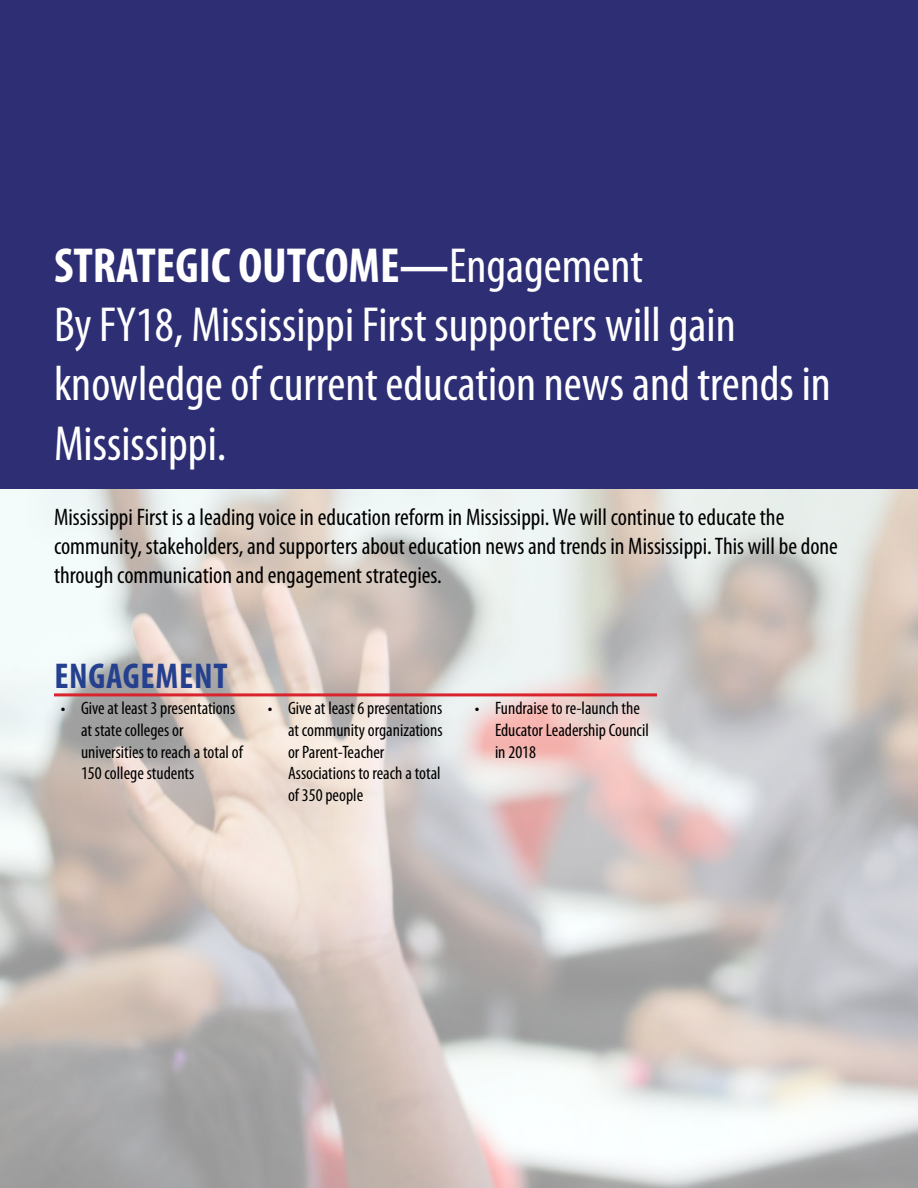
<style>
.page{position:relative;width:918px;height:1188px;background:#fff}
.page>*{position:absolute;margin:0;border:0;box-sizing:border-box;transform-origin:0 0}
.t1{font:condensed 49.5px/59.4px "Myriad Pro";color:#fff}
.t2{font:700 condensed 36px "Myriad Pro";letter-spacing:.02em;color:#25408f}
.t3{font:condensed 24px/28.8px "Myriad Pro";color:#000}
.t4{font:condensed 18px/21.6px "Myriad Pro";color:#000}
.s1{font-weight:700}
</style>
<div class="page">
<div style="left:0;top:0;width:918px;height:489px;background:#2d2e74"></div>
<hr style="left:54px;top:693px;width:603px;height:3px;background:#d9232d">
<h1 class="t1" style="left:54px;top:236px;width:778px"><span class="s1">STRATEGIC OUTCOME—</span>Engagement<br>By FY18, Mississippi First supporters will gain knowledge of current education news and trends in Mississippi.</h1>
<p class="t3" style="left:54px;top:503px;width:786px">Mississippi First is a leading voice in education reform in Mississippi. We will continue to educate the community, stakeholders, and supporters about education news and trends in Mississippi. This will be done through communication and engagement strategies.</p>
<h2 class="t2" style="left:54px;top:656px;width:175px">ENGAGEMENT</h2>
<p class="t4" style="left:81px;top:698px;width:163px;text-indent:-20px">• Give at least 3 presentations at state colleges or universities to reach a total of<br>150 college students</p>
<p class="t4" style="left:288px;top:698px;width:156px;text-indent:-20px">• Give at least 6 presentations at community organizations or Parent-Teacher<br>Associations to reach a total of 350 people</p>
<p class="t4" style="left:495px;top:698px;width:155px;text-indent:-20px">• Fundraise to re-launch the<br>Educator Leadership Council in 2018</p>
</div>
